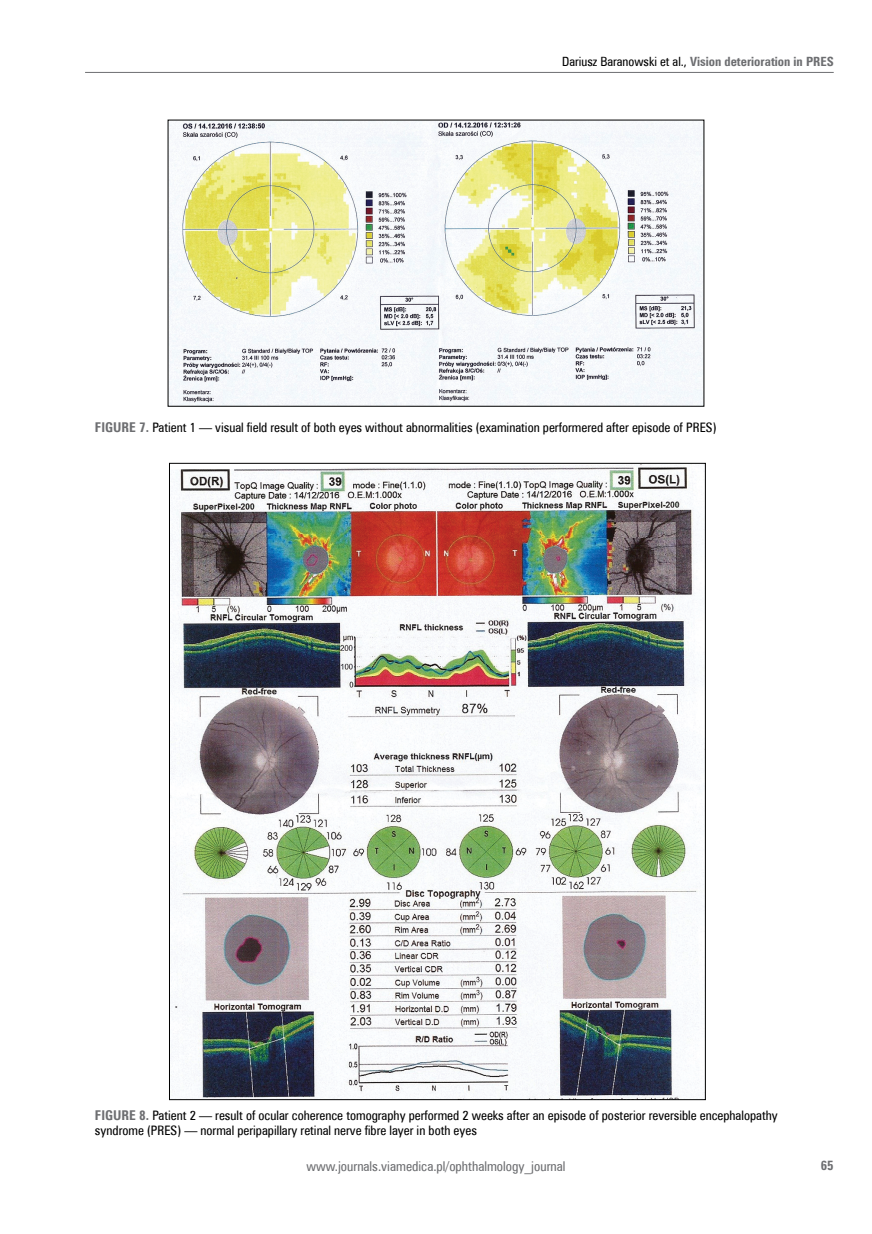
<style>
.page{position:relative;width:872px;height:1234px;background:#fff}
.page>*{position:absolute;margin:0;border:0;box-sizing:border-box;transform-origin:0 0}
.t1{font:13.5px "Zurich Cn EU";color:#6d6e71}
.t2{font:700 13.5px "Zurich Cn EU";color:#6d6e71}
.t3{font:700 13.2px "Zurich Cn EU";color:#6d6e71}
.t4{font:13.05px/15.6px "Zurich Cn EU";color:#000}
.t5{font:700 12.75px "Zurich Cn EU";color:#6d6e71}
.s1{font-weight:400;color:#000}
.s2{font-weight:700;font-size:13.5px;color:#6d6e71}
</style>
<div class="page">
<hr style="left:85px;top:72px;width:748px;height:1px;background:#6d6e71">
<img style="left:170px;top:122px;width:532px;height:282px">
<img style="left:171px;top:465px;width:532px;height:632px">
<p class="t5" style="left:562px;top:53px;width:273px"><span class="s1">Dariusz Baranowski et al.,</span> Vision deterioration in PRES</p>
<p class="t2" style="left:95px;top:419px;width:15px">FIGURE</p>
<p class="t4" style="left:139px;top:420px;width:579px"><span class="s2">7.</span> Patient 1 — visual field result of both eyes without abnormalities (examination performered after episode of PRES)</p>
<p class="t2" style="left:95px;top:1106px;width:15px">FIGURE</p>
<p class="t4" style="left:95px;top:1106px;width:684px;text-indent:44px"><span class="s2">8.</span> Patient 2 — result of ocular coherence tomography performed 2 weeks after an episode of posterior reversible encephalopathy syndrome (PRES) — normal peripapillary retinal nerve fibre layer in both eyes</p>
<p class="t1" style="left:306px;top:1157px;width:260px">www.journals.viamedica.pl/ophthalmology_journal</p>
<p class="t3" style="left:820px;top:1157px;width:15px">65</p>
</div>
